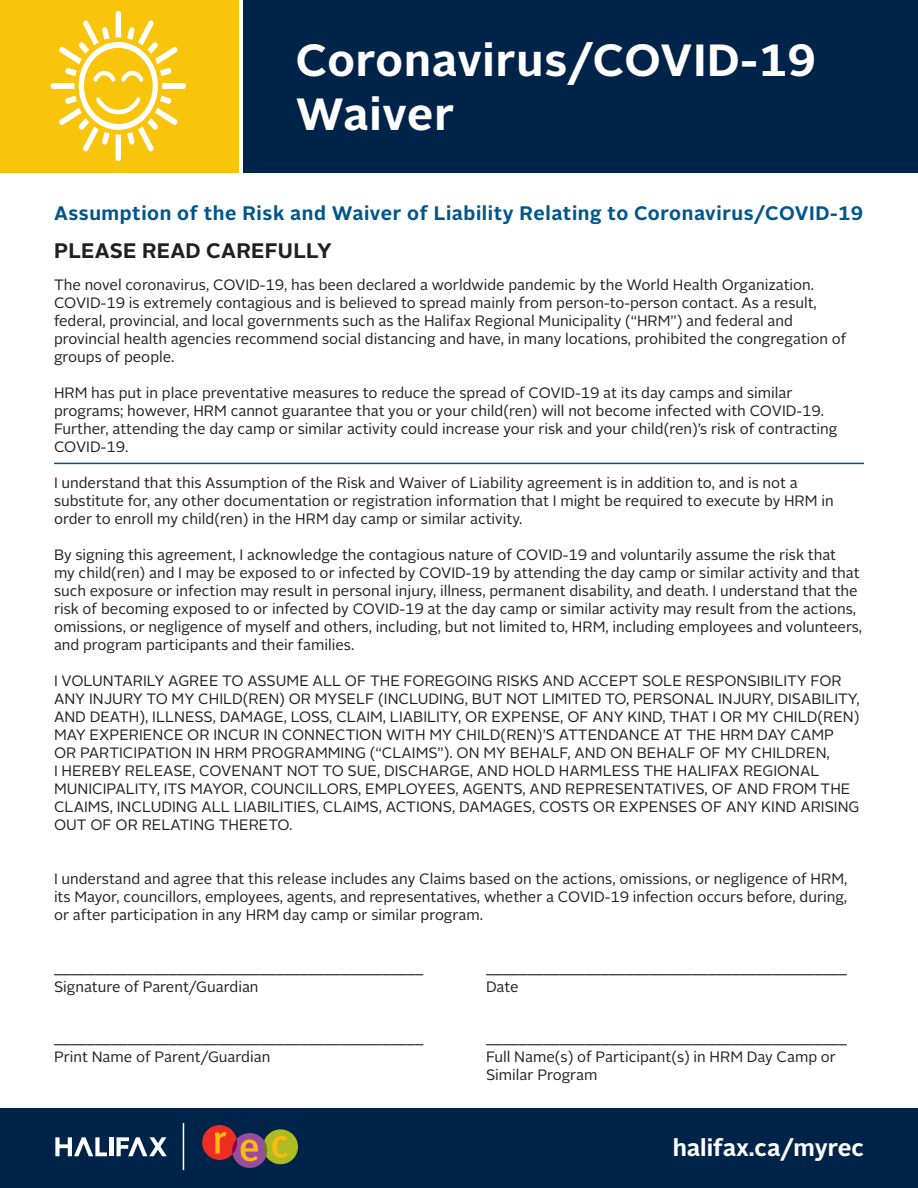
<style>
.page{position:relative;width:918px;height:1188px;background:#fff}
.page>*{position:absolute;margin:0;border:0;box-sizing:border-box;transform-origin:0 0}
.t1{font:700 45px "Alright Sans";letter-spacing:.02em;color:#fff}
.t2{font:700 23.7px "Alright Sans";color:#fff}
.Alright_Bold_Green_1{font:700 21px "Alright Sans";letter-spacing:.01em;color:#231f20}
.Text_-_Alright_Blue{font:700 19.5px "Alright Sans";letter-spacing:.03em;color:#00568a}
.t3{font:15px/18px "Alright Sans";color:#231f20}
</style>
<div class="page">
<div style="left:0;top:0;width:239px;height:173px;background:#f9c40c"></div>
<div style="left:244px;top:0;width:674px;height:173px;background:#002349"></div>
<div style="left:0;top:1108px;width:918px;height:80px;background:#002349"></div>
<hr style="left:110px;top:1137px;width:4px;height:19px;background:#fff">
<svg style="left:117px;top:1137px;width:50px;height:19px"></svg>
<svg style="left:55px;top:1137px;width:52px;height:19px"></svg>
<div style="left:263px;top:1129px;width:35px;height:35px;background:#aebc21;border-radius:50%"></div>
<div style="left:232px;top:1133px;width:35px;height:35px;background:#9a4c9d;border-radius:50%"></div>
<div style="left:202px;top:1125px;width:35px;height:35px;background:#ee2e22;border-radius:50%"></div>
<svg style="left:215px;top:1132px;width:11px;height:22px"></svg>
<svg style="left:232px;top:1136px;width:56px;height:25px"></svg>
<hr style="left:183px;top:1123px;width:1px;height:47px;background:#fff">
<hr style="left:54px;top:463px;width:810px;height:1px;background:#00568a">
<svg style="left:51px;top:11px;width:135px;height:150px"></svg>
<p class="t1" style="left:296px;top:29px;width:521px">Coronavirus/COVID-19</p>
<p class="t1" style="left:296px;top:83px;width:160px">Waiver</p>
<p class="Text_-_Alright_Blue" style="left:54px;top:199px;width:811px">Assumption of the Risk and Waiver of Liability Relating to Coronavirus/COVID-19</p>
<p class="Alright_Bold_Green_1" style="left:54px;top:236px;width:279px">PLEASE READ CAREFULLY</p>
<p class="t3" style="left:54px;top:276px;width:794px">The novel coronavirus, COVID-19, has been declared a worldwide pandemic by the World Health Organization.<br>COVID-19 is extremely contagious and is believed to spread mainly from person-to-person contact. As a result, federal, provincial, and local governments such as the Halifax Regional Municipality (“HRM”) and federal and provincial health agencies recommend social distancing and have, in many locations, prohibited the congregation of groups of people.</p>
<p class="t3" style="left:54px;top:384px;width:785px">HRM has put in place preventative measures to reduce the spread of COVID-19 at its day camps and similar programs; however, HRM cannot guarantee that you or your child(ren) will not become infected with COVID-19.<br>Further, attending the day camp or similar activity could increase your risk and your child(ren)’s risk of contracting COVID-19.</p>
<p class="t3" style="left:54px;top:474px;width:781px">I understand that this Assumption of the Risk and Waiver of Liability agreement is in addition to, and is not a substitute for, any other documentation or registration information that I might be required to execute by HRM in order to enroll my child(ren) in the HRM day camp or similar activity.</p>
<p class="t3" style="left:54px;top:546px;width:810px">By signing this agreement, I acknowledge the contagious nature of COVID-19 and voluntarily assume the risk that<br>my child(ren) and I may be exposed to or infected by COVID-19 by attending the day camp or similar activity and that such exposure or infection may result in personal injury, illness, permanent disability, and death. I understand that the risk of becoming exposed to or infected by COVID-19 at the day camp or similar activity may result from the actions, omissions, or negligence of myself and others, including, but not limited to, HRM, including employees and volunteers, and program participants and their families.</p>
<p class="t3" style="left:54px;top:672px;width:807px">I VOLUNTARILY AGREE TO ASSUME ALL OF THE FOREGOING RISKS AND ACCEPT SOLE RESPONSIBILITY FOR ANY INJURY TO MY CHILD(REN) OR MYSELF (INCLUDING, BUT NOT LIMITED TO, PERSONAL INJURY, DISABILITY, AND DEATH), ILLNESS, DAMAGE, LOSS, CLAIM, LIABILITY, OR EXPENSE, OF ANY KIND, THAT I OR MY CHILD(REN)<br>MAY EXPERIENCE OR INCUR IN CONNECTION WITH MY CHILD(REN)’S ATTENDANCE AT THE HRM DAY CAMP OR PARTICIPATION IN HRM PROGRAMMING (“CLAIMS”). ON MY BEHALF, AND ON BEHALF OF MY CHILDREN,<br>I HEREBY RELEASE, COVENANT NOT TO SUE, DISCHARGE, AND HOLD HARMLESS THE HALIFAX REGIONAL MUNICIPALITY, ITS MAYOR, COUNCILLORS, EMPLOYEES, AGENTS, AND REPRESENTATIVES, OF AND FROM THE CLAIMS, INCLUDING ALL LIABILITIES, CLAIMS, ACTIONS, DAMAGES, COSTS OR EXPENSES OF ANY KIND ARISING OUT OF OR RELATING THERETO.</p>
<p class="t3" style="left:54px;top:870px;width:795px;text-align:justify">I understand and agree that this release includes any Claims based on the actions, omissions, or negligence of HRM, its Mayor, councillors, employees, agents, and representatives, whether a COVID-19 infection occurs before, during, or after participation in any HRM day camp or similar program.</p>
<p class="t3" style="left:54px;top:960px;width:371px">_____________________________________________</p>
<p class="t3" style="left:486px;top:960px;width:363px">____________________________________________</p>
<p class="t3" style="left:54px;top:978px;width:206px">Signature of Parent/Guardian</p>
<p class="t3" style="left:486px;top:978px;width:34px">Date</p>
<p class="t3" style="left:54px;top:1030px;width:371px">_____________________________________________</p>
<p class="t3" style="left:486px;top:1030px;width:363px">____________________________________________</p>
<p class="t3" style="left:54px;top:1048px;width:218px">Print Name of Parent/Guardian</p>
<p class="t3" style="left:486px;top:1048px;width:352px">Full Name(s) of Participant(s) in HRM Day Camp or<br>Similar Program</p>
<p class="t2" style="left:673px;top:1131px;width:193px">halifax.ca/myrec</p>
</div>
